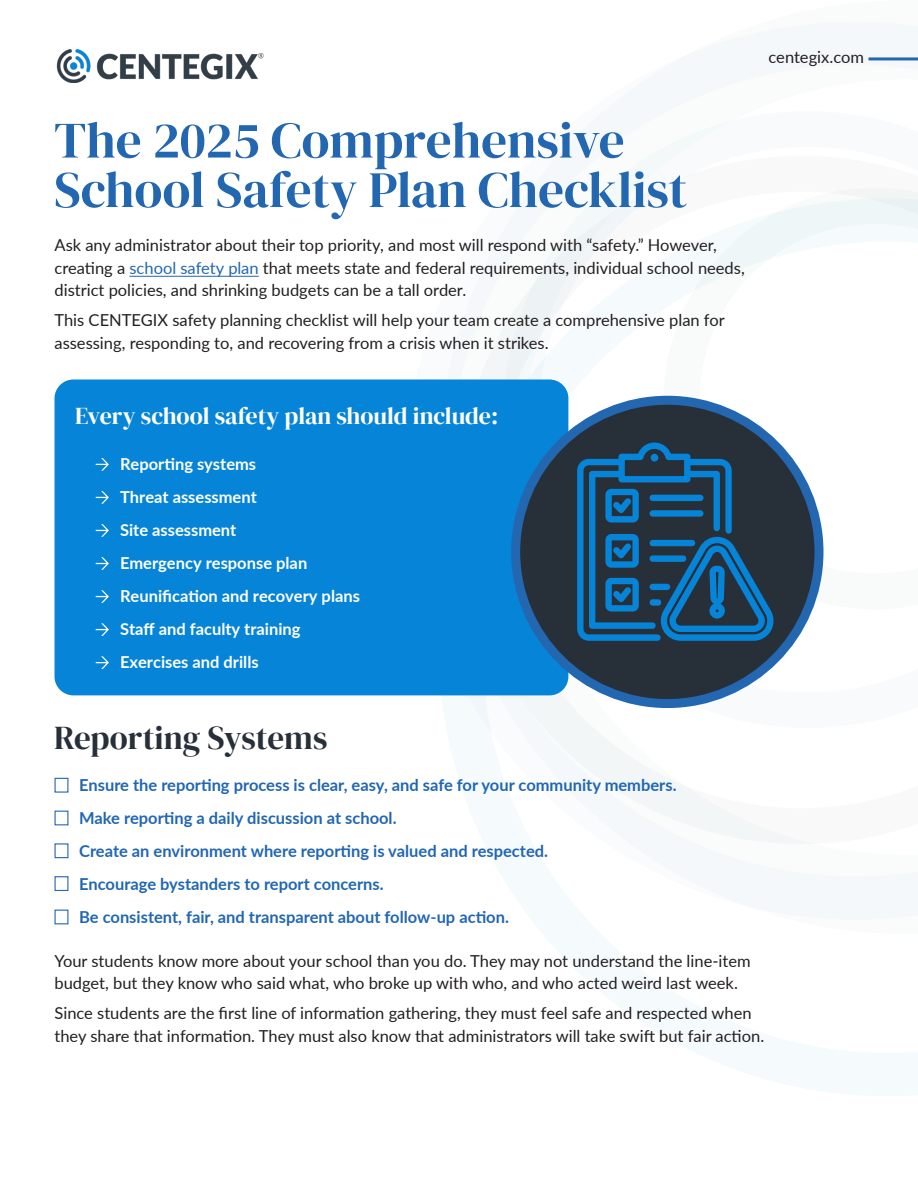
<style>
.page{position:relative;width:918px;height:1188px;background:#fff}
.page>*{position:absolute;margin:0;border:0;box-sizing:border-box;transform-origin:0 0}
.t1{font:51px/49.5px "DM Serif Display";color:#2367b1}
.t2{font:33px "DM Serif Display";color:#272f38}
.t3{font:24px "DM Serif Display";color:#fff}
.t4{font:16.5px/22.5px "Lato";color:#231f20}
.t5{font:700 16.5px "Lato";color:#2267b3}
.t6{font:700 16.5px "Lato";color:#fff}
.s1{color:#2267b3}
</style>
<div class="page">
<svg style="left:439px;top:22px;width:479px;height:897px"></svg>
<svg style="left:664px;top:188px;width:254px;height:421px"></svg>
<div style="left:55px;top:379px;width:513px;height:316px;background:#0684d8;border-radius:19px"></div>
<div style="left:516px;top:400px;width:303px;height:304px;background:#272f38;border-radius:50%"></div>
<div style="left:511px;top:396px;width:312px;height:312px;border:9px solid #2367b1;border-radius:50%"></div>
<img style="left:56px;top:49px;width:208px;height:34px">
<svg style="left:577px;top:443px;width:197px;height:198px"></svg>
<svg style="left:96px;top:458px;width:13px;height:13px"></svg>
<svg style="left:96px;top:491px;width:13px;height:13px"></svg>
<svg style="left:96px;top:524px;width:13px;height:13px"></svg>
<svg style="left:96px;top:557px;width:13px;height:13px"></svg>
<svg style="left:96px;top:590px;width:13px;height:13px"></svg>
<svg style="left:96px;top:623px;width:13px;height:13px"></svg>
<svg style="left:96px;top:656px;width:13px;height:13px"></svg>
<hr style="left:868px;top:57px;width:50px;height:3px;background:#2267b3">
<div style="left:55px;top:778px;width:13px;height:15px;border:1px solid #2267b3"></div>
<div style="left:55px;top:843px;width:13px;height:15px;border:1px solid #2267b3"></div>
<div style="left:55px;top:876px;width:13px;height:15px;border:1px solid #2267b3"></div>
<hr style="left:129px;top:276px;width:130px;height:1px;background:#2267b3">
<p class="t1" style="left:54px;top:116px;width:635px">The 2025 Comprehensive<br>School Safety Plan Checklist</p>
<p class="t4" style="left:55px;top:233px;width:692px">Ask any administrator about their top priority, and most will respond with “safety.” However, creating a <span class="s1">school safety plan</span> that meets state and federal requirements, individual school needs, district policies, and shrinking budgets can be a tall order.</p>
<p class="t4" style="left:55px;top:308px;width:672px">This CENTEGIX safety planning checklist will help your team create a comprehensive plan for assessing, responding to, and recovering from a crisis when it strikes.</p>
<p class="t3" style="left:75px;top:402px;width:425px">Every school safety plan should include:</p>
<p class="t6" style="left:120px;top:452px;width:138px">Reporting systems</p>
<p class="t6" style="left:120px;top:485px;width:138px">Threat assessment</p>
<p class="t6" style="left:120px;top:518px;width:118px">Site assessment</p>
<p class="t6" style="left:120px;top:551px;width:189px">Emergency response plan</p>
<p class="t6" style="left:120px;top:584px;width:242px">Reunification and recovery plans</p>
<p class="t6" style="left:120px;top:617px;width:182px">Staff and faculty training</p>
<p class="t6" style="left:120px;top:650px;width:140px">Exercises and drills</p>
<p class="t2" style="left:54px;top:719px;width:275px">Reporting Systems</p>
<p class="t4" style="left:769px;top:45px;width:97px">centegix.com</p>
<p class="t5" style="left:79px;top:773px;width:599px">Ensure the reporting process is clear, easy, and safe for your community members.</p>
<p class="t5" style="left:79px;top:806px;width:319px">Make reporting a daily discussion at school.</p>
<p class="t5" style="left:79px;top:839px;width:470px">Create an environment where reporting is valued and respected.</p>
<p class="t5" style="left:79px;top:872px;width:306px">Encourage bystanders to report concerns.</p>
<p class="t5" style="left:79px;top:905px;width:431px">Be consistent, fair, and transparent about follow-up action.</p>
<p class="t4" style="left:55px;top:949px;width:698px">Your students know more about your school than you do. They may not understand the line-item budget, but they know who said what, who broke up with who, and who acted weird last week.</p>
<p class="t4" style="left:55px;top:1001px;width:711px">Since students are the first line of information gathering, they must feel safe and respected when they share that information. They must also know that administrators will take swift but fair action.</p>
</div>
